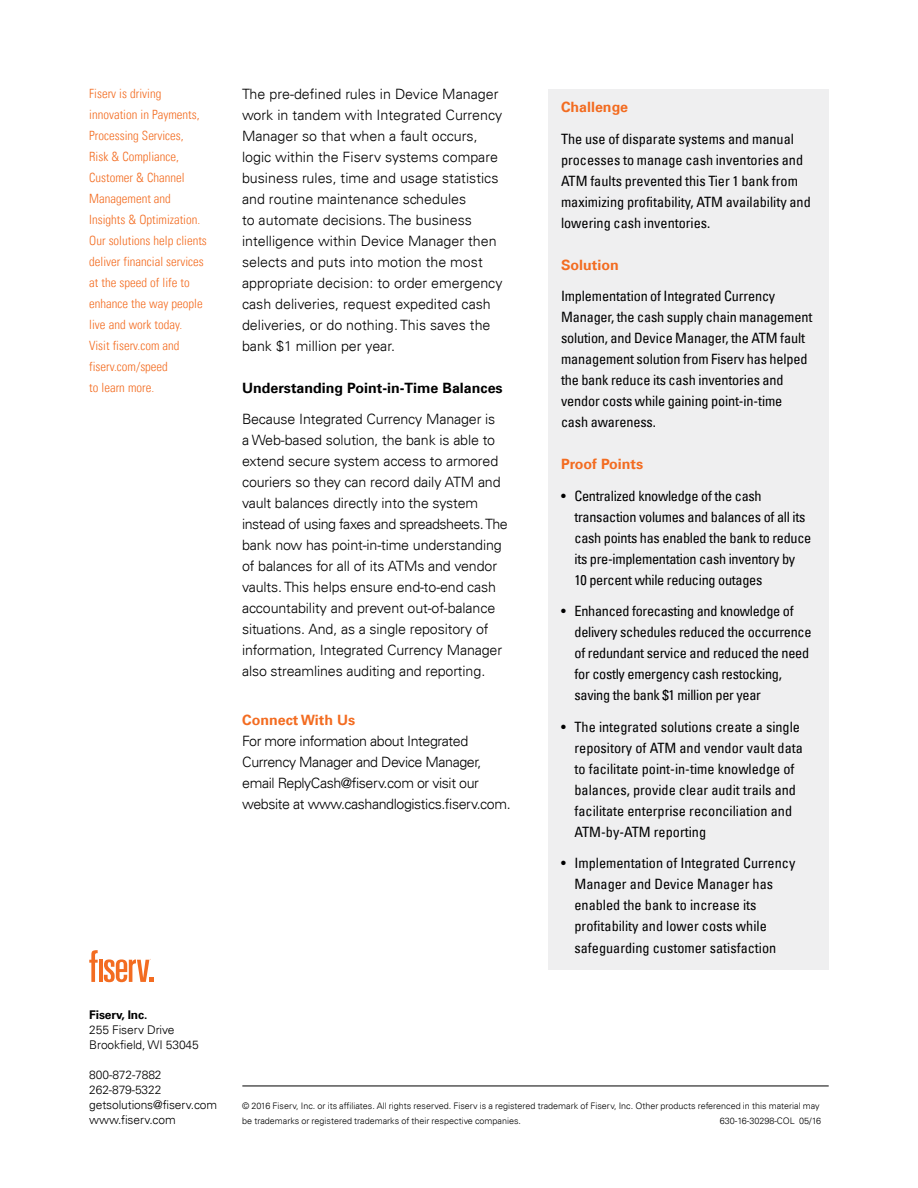
<style>
.page{position:relative;width:918px;height:1188px;background:#fff}
.page>*{position:absolute;margin:0;border:0;box-sizing:border-box;transform-origin:0 0}
.t1{font:condensed 14.25px/21px "Univers LT";letter-spacing:-.01em;color:#000}
.t2{font:300 14.25px/21px "Univers LT";letter-spacing:-.01em;color:#000}
.t3{font:300 14.25px/21px "Univers LT";letter-spacing:-.03em;color:#000}
.t4{font:700 14.25px "Univers LT";color:#f36c21}
.t5{font:700 14.25px "Univers LT";color:#000}
.t6{font:300 condensed 12.75px/21px "Univers LT";color:#f36c21}
.t7{font:300 12px/15px "Univers LT";letter-spacing:-.01em;color:#000}
.t8{font:700 12px "Univers LT";letter-spacing:-.01em;color:#000}
.t9{font:300 9px/15px "Univers LT";color:#000}
</style>
<div class="page">
<hr style="left:242px;top:1086px;width:587px;height:1px;background:#000">
<svg style="left:89px;top:950px;width:9px;height:32px"></svg>
<hr style="left:99px;top:960px;width:3px;height:22px;background:#f36c21">
<svg style="left:104px;top:959px;width:49px;height:23px"></svg>
<div style="left:548px;top:89px;width:281px;height:880px;background:#efeff0"></div>
<p class="t6" style="left:89px;top:84px;width:119px">Fiserv is driving innovation in Payments,<br>Processing Services,<br>Risk &amp; Compliance,<br>Customer &amp; Channel<br>Management and<br>Insights &amp; Optimization.<br>Our solutions help clients deliver financial services at the speed of life to enhance the way people live and work today.<br>Visit fiserv.com and fiserv.com/speed<br>to learn more.</p>
<p class="t2" style="left:242px;top:83px;width:262px">The pre-defined rules in Device Manager work in tandem with Integrated Currency Manager so that when a fault occurs, logic within the Fiserv systems compare business rules, time and usage statistics and routine maintenance schedules<br>to automate decisions. The business intelligence within Device Manager then selects and puts into motion the most appropriate decision: to order emergency cash deliveries, request expedited cash deliveries, or do nothing. This saves the bank $1 million per year.</p>
<p class="t5" style="left:242px;top:379px;width:262px">Understanding Point-in-Time Balances</p>
<p class="t2" style="left:242px;top:409px;width:267px">Because Integrated Currency Manager is<br>a Web-based solution, the bank is able to extend secure system access to armored couriers so they can record daily ATM and vault balances directly into the system instead of using faxes and spreadsheets. The bank now has point-in-time understanding of balances for all of its ATMs and vendor vaults. This helps ensure end-to-end cash accountability and prevent out-of-balance situations. And, as a single repository of information, Integrated Currency Manager also streamlines auditing and reporting.</p>
<p class="t4" style="left:242px;top:711px;width:115px">Connect With Us</p>
<p class="t3" style="left:242px;top:730px;width:270px">For more information about Integrated Currency Manager and Device Manager, email ReplyCash@fiserv.com or visit our website at www.cashandlogistics.fiserv.com.</p>
<p class="t4" style="left:561px;top:99px;width:69px">Challenge</p>
<p class="t1" style="left:561px;top:128px;width:251px">The use of disparate systems and manual processes to manage cash inventories and ATM faults prevented this Tier 1 bank from maximizing profitability, ATM availability and lowering cash inventories.</p>
<p class="t4" style="left:561px;top:257px;width:59px">Solution</p>
<p class="t1" style="left:561px;top:286px;width:253px">Implementation of Integrated Currency Manager, the cash supply chain management solution, and Device Manager, the ATM fault management solution from Fiserv has helped the bank reduce its cash inventories and vendor costs while gaining point-in-time cash awareness.</p>
<p class="t4" style="left:561px;top:456px;width:84px">Proof Points</p>
<p class="t1" style="left:574px;top:485px;width:238px;text-indent:-13px">• Centralized knowledge of the cash transaction volumes and balances of all its cash points has enabled the bank to reduce its pre-implementation cash inventory by<br>10 percent while reducing outages</p>
<p class="t1" style="left:574px;top:601px;width:239px;text-indent:-13px">• Enhanced forecasting and knowledge of delivery schedules reduced the occurrence of redundant service and reduced the need for costly emergency cash restocking, saving the bank $1 million per year</p>
<p class="t1" style="left:574px;top:716px;width:230px;text-indent:-13px">• The integrated solutions create a single repository of ATM and vendor vault data to facilitate point-in-time knowledge of balances, provide clear audit trails and facilitate enterprise reconciliation and ATM-by-ATM reporting</p>
<p class="t1" style="left:574px;top:853px;width:222px;text-indent:-13px">• Implementation of Integrated Currency Manager and Device Manager has enabled the bank to increase its profitability and lower costs while safeguarding customer satisfaction</p>
<p class="t8" style="left:89px;top:1008px;width:60px">Fiserv, Inc.</p>
<p class="t7" style="left:89px;top:1022px;width:111px">255 Fiserv Drive<br>Brookfield, WI 53045</p>
<p class="t7" style="left:89px;top:1067px;width:129px">800-872-7882<br>262-879-5322 getsolutions@fiserv.com www.fiserv.com</p>
<p class="t9" style="left:242px;top:1099px;width:579px">© 2016 Fiserv, Inc. or its affiliates. All rights reserved. Fiserv is a registered trademark of Fiserv, Inc. Other products referenced in this material may be trademarks or registered trademarks of their respective companies.</p>
<p class="t9" style="left:720px;top:1114px;width:103px">630-16-30298-COL 05/16</p>
</div>
